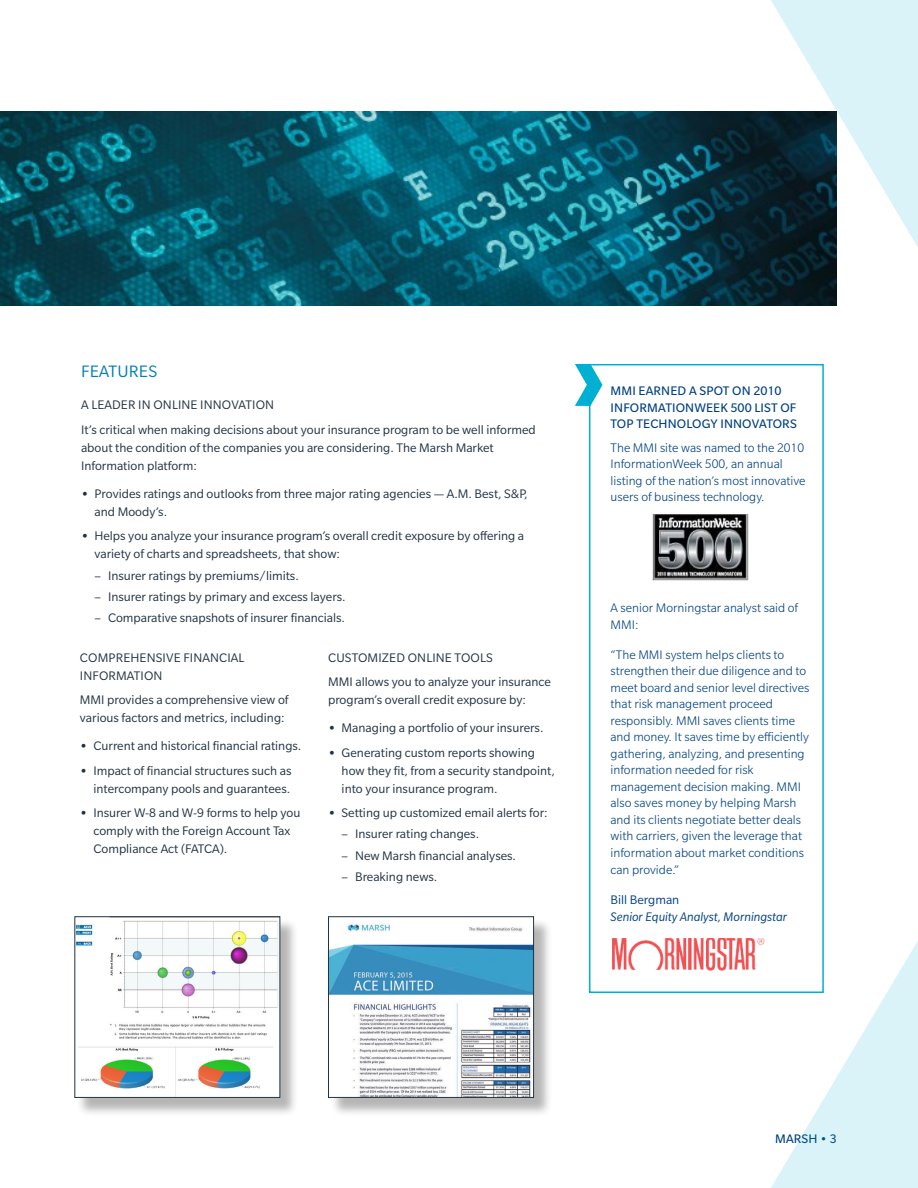
<style>
.page{position:relative;width:918px;height:1188px;background:#fff}
.page>*{position:absolute;margin:0;border:0;box-sizing:border-box;transform-origin:0 0}
.Body_Subhead_12_14{font:18px "Slate Pro";letter-spacing:.01em;color:#0080b3}
.Body_Text_9_12{font:13.5px/18px "Slate Pro";color:#213242}
.Body_Intro_Text_12_1{font:300 13.5px/16.5px "Slate Pro";color:#014181}
.Body_Subhead_12_14-2{font:300 13.5px/16.5px "Slate Pro";color:#014181}
.Body_Subhead_9_12{font:13.5px/18px "Slate Pro";letter-spacing:.01em;color:#213242}
.Body_Subhead_12_14-3{font:13.5px/16.5px "Slate Pro";letter-spacing:.01em;color:#014181}
.Body_Intro_Text_12_1-2{font:italic 13.5px/16.5px "Slate Pro";color:#014181}
.Folio_Right_Page{font:13.5px "Slate Pro";letter-spacing:.01em;color:#014181}
.s1{font-weight:700}
.s2{font-style:normal}
</style>
<div class="page">
<img style="left:0;top:111px;width:837px;height:195px">
<svg style="left:771px;top:941px;width:147px;height:247px"></svg>
<svg style="left:763px;top:0;width:155px;height:270px"></svg>
<div style="left:589px;top:364px;width:235px;height:629px;border:2px solid #00b0d3"></div>
<svg style="left:575px;top:364px;width:28px;height:42px"></svg>
<img style="left:653px;top:514px;width:96px;height:66px">
<img style="left:612px;top:938px;width:153px;height:33px">
<div style="left:77px;top:919px;width:222px;height:198px;background:#231f20;opacity:.33"></div>
<img style="left:76px;top:919px;width:202px;height:177px">
<div style="left:74px;top:916px;width:206px;height:182px;border:1px solid #213242"></div>
<div style="left:330px;top:919px;width:223px;height:198px;background:#231f20;opacity:.33"></div>
<img style="left:330px;top:919px;width:202px;height:177px">
<div style="left:328px;top:916px;width:206px;height:182px;border:1px solid #213242"></div>
<p class="Body_Subhead_12_14" style="left:81px;top:362px;width:78px">FEATURES</p>
<p class="Body_Subhead_9_12" style="left:81px;top:396px;width:195px">A LEADER IN ONLINE INNOVATION</p>
<p class="Body_Text_9_12" style="left:81px;top:421px;width:456px">It’s critical when making decisions about your insurance program to be well informed about the condition of the companies you are considering. The Marsh Market<br>Information platform:</p>
<p class="Body_Text_9_12" style="left:94px;top:485px;width:435px;text-indent:-14px"><span class="s1">•</span> Provides ratings and outlooks from three major rating agencies — A.M. Best, S&amp;P, and Moody’s.</p>
<p class="Body_Text_9_12" style="left:94px;top:527px;width:431px;text-indent:-14px"><span class="s1">•</span> Helps you analyze your insurance program’s overall credit exposure by offering a variety of charts and spreadsheets, that show:</p>
<p class="Body_Text_9_12" style="left:94px;top:566px;width:206px">– Insurer ratings by premiums/limits.</p>
<p class="Body_Text_9_12" style="left:94px;top:588px;width:253px">– Insurer ratings by primary and excess layers.</p>
<p class="Body_Text_9_12" style="left:94px;top:609px;width:252px">– Comparative snapshots of insurer financials.</p>
<p class="Body_Subhead_9_12" style="left:80px;top:648px;width:166px">COMPREHENSIVE FINANCIAL<br>INFORMATION</p>
<p class="Body_Text_9_12" style="left:80px;top:691px;width:210px">MMI provides a comprehensive view of various factors and metrics, including:</p>
<p class="Body_Text_9_12" style="left:80px;top:737px;width:223px"><span class="s1">•</span> Current and historical financial ratings.</p>
<p class="Body_Text_9_12" style="left:80px;top:761px;width:213px;text-align:right"><span class="s1">•</span> Impact of financial structures such as intercompany pools and guarantees.</p>
<p class="Body_Text_9_12" style="left:93px;top:804px;width:209px;text-indent:-14px"><span class="s1">•</span> Insurer W-8 and W-9 forms to help you comply with the Foreign Account Tax<br>Compliance Act (FATCA).</p>
<p class="Body_Subhead_9_12" style="left:328px;top:648px;width:166px">CUSTOMIZED ONLINE TOOLS</p>
<p class="Body_Text_9_12" style="left:328px;top:673px;width:224px">MMI allows you to analyze your insurance program’s overall credit exposure by:</p>
<p class="Body_Text_9_12" style="left:328px;top:719px;width:217px"><span class="s1">•</span> Managing a portfolio of your insurers.</p>
<p class="Body_Text_9_12" style="left:342px;top:743px;width:215px;text-indent:-14px"><span class="s1">•</span> Generating custom reports showing how they fit, from a security standpoint, into your insurance program.</p>
<p class="Body_Text_9_12" style="left:328px;top:804px;width:221px"><span class="s1">•</span> Setting up customized email alerts for:</p>
<p class="Body_Text_9_12" style="left:342px;top:825px;width:139px">– Insurer rating changes.</p>
<p class="Body_Text_9_12" style="left:342px;top:846px;width:176px">– New Marsh financial analyses.</p>
<p class="Body_Text_9_12" style="left:342px;top:868px;width:97px">– Breaking news.</p>
<p class="Body_Subhead_12_14-3" style="left:611px;top:383px;width:188px">MMI EARNED A SPOT ON 2010<br>INFORMATIONWEEK 500 LIST OF<br>TOP TECHNOLOGY INNOVATORS</p>
<p class="Body_Subhead_12_14-2" style="left:611px;top:439px;width:197px">The MMI site was named to the 2010<br>InformationWeek 500, an annual listing of the nation’s most innovative users of business technology.</p>
<p class="Body_Intro_Text_12_1" style="left:611px;top:599px;width:189px">A senior Morningstar analyst said of<br>MMI:</p>
<p class="Body_Intro_Text_12_1" style="left:611px;top:646px;width:200px">“The MMI system helps clients to strengthen their due diligence and to meet board and senior level directives that risk management proceed responsibly. MMI saves clients time and money. It saves time by efficiently gathering, analyzing, and presenting information needed for risk management decision making. MMI also saves money by helping Marsh and its clients negotiate better deals with carriers, given the leverage that information about market conditions</p>
<p class="Body_Intro_Text_12_1" style="left:611px;top:862px;width:70px">can provide.”</p>
<p class="Body_Intro_Text_12_1-2" style="left:611px;top:892px;width:178px"><span class="s2">Bill Bergman<br></span>Senior Equity Analyst, Morningstar</p>
<p class="Folio_Right_Page" style="left:775px;top:1131px;width:63px">MARSH • 3</p>
</div>
